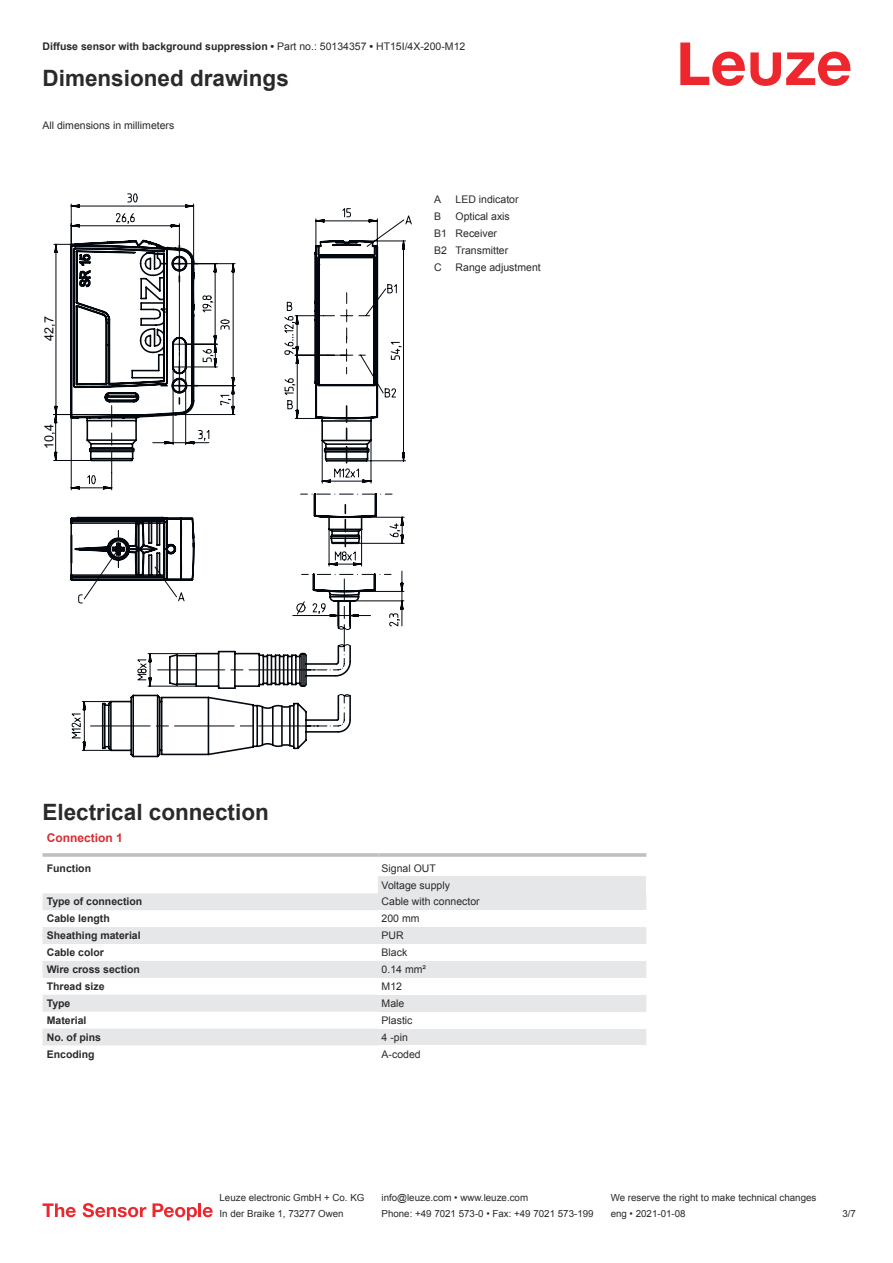
<style>
.page{position:relative;width:893px;height:1263px;background:#fff}
.page>*{position:absolute;margin:0;border:0;box-sizing:border-box;transform-origin:0 0}
.t1{font:700 22.5px "Arial";color:#2b292a}
.t2{font:12.6px "Arial";color:#03080e}
.t3{font:700 12px "Arial";color:#db2a30}
.t4{font:700 10.5px "Arial";color:#2b292a}
.t5{font:10.5px/17px "Arial";color:#2b292a}
.t6{font:9.75px "Arial";color:#2b292a}
.s1{font-weight:400}
</style>
<div class="page">
<svg style="left:680px;top:43px;width:170px;height:43px"></svg>
<svg style="left:43px;top:893px;width:335px;height:152px;fill:#e6e7e9"></svg>
<hr style="left:43px;top:853px;width:335px;height:4px;background:#bdbfc1">
<hr style="left:378px;top:853px;width:268px;height:4px;background:#c9cbcd">
<div style="left:378px;top:876px;width:268px;height:17px;background:#e6e7e9"></div>
<div style="left:378px;top:893px;width:268px;height:17px;background:#e6e7e9"></div>
<div style="left:378px;top:927px;width:268px;height:17px;background:#e6e7e9"></div>
<div style="left:378px;top:961px;width:268px;height:17px;background:#e6e7e9"></div>
<div style="left:378px;top:995px;width:268px;height:17px;background:#e6e7e9"></div>
<div style="left:378px;top:1028px;width:268px;height:17px;background:#e6e7e9"></div>
<svg style="left:43px;top:1203px;width:33px;height:14px"></svg>
<svg style="left:83px;top:1203px;width:63px;height:14px"></svg>
<svg style="left:153px;top:1203px;width:44px;height:17px"></svg>
<hr style="left:198px;top:1203px;width:3px;height:14px;background:#ed272d">
<svg style="left:203px;top:1207px;width:10px;height:10px"></svg>
<svg style="left:53px;top:193px;width:359px;height:558px"></svg>
<svg style="left:69px;top:238px;width:279px;height:310px"></svg>
<p class="t4" style="left:43px;top:43px;width:424px">Diffuse sensor with background suppression • <span class="s1">Part no.: 50134357</span> • <span class="s1">HT15I/4X-200-M12</span></p>
<h1 class="t1" style="left:43px;top:70px;width:248px">Dimensioned drawings</h1>
<p class="t5" style="left:43px;top:117px;width:133px">All dimensions in millimeters</p>
<p class="t2" style="left:44px;top:341px;width:26px;rotate:-90deg">42,7</p>
<p class="t2" style="left:44px;top:449px;width:26px;rotate:-90deg">10,4</p>
<p class="t5" style="left:434px;top:192px;width:9px">A</p>
<p class="t5" style="left:456px;top:192px;width:65px">LED indicator</p>
<p class="t5" style="left:434px;top:209px;width:9px">B</p>
<p class="t5" style="left:434px;top:209px;width:77px;text-indent:21px">Optical axis<br>B1 Receiver<br>B2 Transmitter<br>C</p>
<p class="t5" style="left:456px;top:260px;width:87px">Range adjustment</p>
<h1 class="t1" style="left:43px;top:804px;width:228px">Electrical connection</h1>
<p class="t3" style="left:47px;top:834px;width:78px">Connection 1</p>
<p class="t4" style="left:47px;top:864px;width:46px">Function</p>
<p class="t5" style="left:382px;top:860px;width:70px">Signal OUT<br>Voltage supply</p>
<p class="t4" style="left:47px;top:898px;width:97px">Type of connection</p>
<p class="t5" style="left:382px;top:894px;width:100px">Cable with connector</p>
<p class="t4" style="left:47px;top:915px;width:65px">Cable length</p>
<p class="t5" style="left:382px;top:911px;width:39px">200 mm</p>
<p class="t4" style="left:47px;top:932px;width:95px">Sheathing material</p>
<p class="t5" style="left:382px;top:928px;width:24px">PUR</p>
<p class="t4" style="left:47px;top:948px;width:59px">Cable color</p>
<p class="t5" style="left:382px;top:945px;width:27px">Black</p>
<p class="t4" style="left:47px;top:965px;width:95px">Wire cross section</p>
<p class="t5" style="left:382px;top:962px;width:46px">0.14 mm²</p>
<p class="t4" style="left:47px;top:982px;width:59px">Thread size</p>
<p class="t5" style="left:382px;top:979px;width:22px">M12</p>
<p class="t4" style="left:47px;top:999px;width:25px">Type</p>
<p class="t5" style="left:382px;top:996px;width:24px">Male</p>
<p class="t4" style="left:47px;top:1016px;width:41px">Material</p>
<p class="t5" style="left:382px;top:1013px;width:32px">Plastic</p>
<p class="t4" style="left:47px;top:1033px;width:56px">No. of pins</p>
<p class="t5" style="left:382px;top:1029px;width:28px">4 -pin</p>
<p class="t4" style="left:47px;top:1050px;width:49px">Encoding</p>
<p class="t5" style="left:382px;top:1046px;width:41px">A-coded</p>
<p class="t6" style="left:220px;top:1194px;width:146px">Leuze electronic GmbH + Co. KG</p>
<p class="t6" style="left:381px;top:1194px;width:148px">info@leuze.com • www.leuze.com</p>
<p class="t6" style="left:611px;top:1194px;width:207px">We reserve the right to make technical changes</p>
<p class="t6" style="left:220px;top:1210px;width:126px">In der Braike 1, 73277 Owen</p>
<p class="t6" style="left:381px;top:1210px;width:214px">Phone: +49 7021 573-0 • Fax: +49 7021 573-199</p>
<p class="t6" style="left:611px;top:1210px;width:76px">eng • 2021-01-08</p>
<p class="t6" style="left:842px;top:1210px;width:15px">3 /7</p>
</div>
